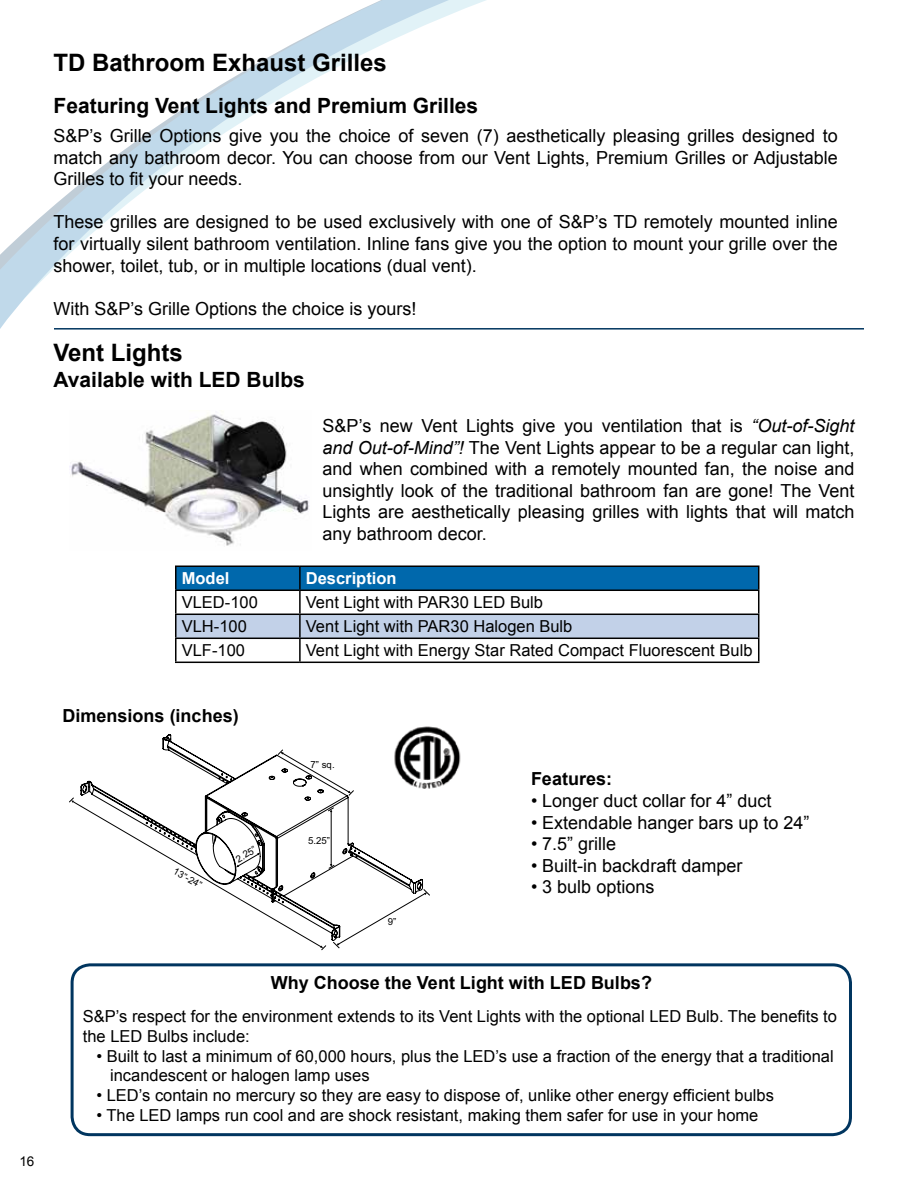
<style>
.page{position:relative;width:918px;height:1188px;background:#fff}
.page>*{position:absolute;margin:0;border:0;box-sizing:border-box;transform-origin:0 0}
.t1{font:700 24px "Arial";color:#000}
.t2{font:700 21px "Arial";color:#000}
.t3{font:18px/21.6px "Arial";color:#000;text-align:justify}
.t4{font:700 18px "Arial";color:#000}
.t5{font:16.5px/19.8px "Arial";color:#000}
.t6{font:700 16.5px "Arial";color:#fff}
.t7{font:13.5px "Arial";color:#000}
.t8{font:9.6px "Arial";color:#000}
.s1{font-style:italic}
</style>
<div class="page">
<svg style="left:0;top:0;width:486px;height:329px"></svg>
<div style="left:71px;top:963px;width:781px;height:173px;border:3px solid #00355f;border-radius:18px"></div>
<img style="left:69px;top:414px;width:240px;height:132px">
<svg style="left:80px;top:734px;width:197px;height:63px"></svg>
<svg style="left:277px;top:749px;width:77px;height:48px"></svg>
<svg style="left:69px;top:797px;width:361px;height:153px"></svg>
<hr style="left:175px;top:591px;width:2px;height:23px;background:#000">
<hr style="left:175px;top:614px;width:125px;height:1px;background:#000">
<hr style="left:175px;top:615px;width:2px;height:23px;background:#000">
<hr style="left:175px;top:638px;width:125px;height:1px;background:#000">
<hr style="left:175px;top:639px;width:2px;height:23px;background:#000">
<hr style="left:175px;top:662px;width:125px;height:1px;background:#000">
<hr style="left:300px;top:662px;width:459px;height:1px;background:#000">
<hr style="left:175px;top:566px;width:125px;height:1px;background:#000">
<hr style="left:175px;top:567px;width:2px;height:23px;background:#000">
<svg style="left:176px;top:566px;width:583px;height:96px"></svg>
<hr style="left:175px;top:590px;width:125px;height:1px;background:#000">
<hr style="left:300px;top:590px;width:459px;height:1px;background:#000">
<img style="left:394px;top:726px;width:67px;height:63px">
<hr style="left:54px;top:328px;width:810px;height:2px;background:#00355f">
<h1 class="t1" style="left:54px;top:47px;width:335px">TD Bathroom Exhaust Grilles</h1>
<p class="t2" style="left:54px;top:92px;width:426px">Featuring Vent Lights and Premium Grilles</p>
<p class="t3" style="left:54px;top:125px;width:786px">S&amp;P’s Grille Options give you the choice of seven (7) aesthetically pleasing grilles designed to match any bathroom decor. You can choose from our Vent Lights, Premium Grilles or Adjustable Grilles to fit your needs.</p>
<p class="t3" style="left:54px;top:211px;width:786px">These grilles are designed to be used exclusively with one of S&amp;P’s TD remotely mounted inline for virtually silent bathroom ventilation. Inline fans give you the option to mount your grille over the shower, toilet, tub, or in multiple locations (dual vent).</p>
<p class="t3" style="left:54px;top:298px;width:364px">With S&amp;P’s Grille Options the choice is yours!</p>
<h1 class="t1" style="left:54px;top:337px;width:131px">Vent Lights</h1>
<p class="t2" style="left:54px;top:365px;width:253px">Available with LED Bulbs</p>
<p class="t3" style="left:323px;top:415px;width:533px">S&amp;P’s new Vent Lights give you ventilation that is <span class="s1">“Out-of-Sight and Out-of-Mind”!</span> The Vent Lights appear to be a regular can light, and when combined with a remotely mounted fan, the noise and unsightly look of the traditional bathroom fan are gone! The Vent Lights are aesthetically pleasing grilles with lights that will match any bathroom decor.</p>
<p class="t6" style="left:182px;top:567px;width:49px">Model</p>
<p class="t6" style="left:306px;top:567px;width:92px">Description</p>
<p class="t5" style="left:182px;top:593px;width:78px">VLED-100</p>
<p class="t5" style="left:306px;top:593px;width:239px">Vent Light with PAR30 LED Bulb</p>
<p class="t5" style="left:182px;top:617px;width:67px">VLH-100</p>
<p class="t5" style="left:306px;top:617px;width:268px">Vent Light with PAR30 Halogen Bulb</p>
<p class="t5" style="left:182px;top:641px;width:65px">VLF-100</p>
<p class="t5" style="left:306px;top:641px;width:448px">Vent Light with Energy Star Rated Compact Fluorescent Bulb</p>
<p class="t4" style="left:63px;top:704px;width:178px">Dimensions (inches)</p>
<p class="t8" style="left:177px;top:865px;width:33px;rotate:30deg">13”-24”</p>
<p class="t8" style="left:234px;top:854px;width:24px;rotate:-31deg">2.25”</p>
<p class="t8" style="left:311px;top:758px;width:26px">7” sq.</p>
<p class="t8" style="left:308px;top:835px;width:24px">5.25”</p>
<p class="t8" style="left:388px;top:915px;width:10px">9”</p>
<p class="t4" style="left:531px;top:767px;width:83px">Features:</p>
<p class="t3" style="left:531px;top:790px;width:242px">• Longer duct collar for 4” duct</p>
<p class="t3" style="left:531px;top:812px;width:280px">• Extendable hanger bars up to 24”</p>
<p class="t3" style="left:531px;top:833px;width:87px">• 7.5” grille</p>
<p class="t3" style="left:531px;top:855px;width:213px">• Built-in backdraft damper</p>
<p class="t3" style="left:531px;top:877px;width:125px">• 3 bulb options</p>
<p class="t7" style="left:19px;top:1152px;width:17px">16</p>
<p class="t4" style="left:271px;top:970px;width:383px">Why Choose the Vent Light with LED Bulbs?</p>
<p class="t5" style="left:83px;top:1006px;width:756px">S&amp;P’s respect for the environment extends to its Vent Lights with the optional LED Bulb. The benefits to the LED Bulbs include:</p>
<p class="t5" style="left:110px;top:1046px;width:725px;text-indent:-14px">• Built to last a minimum of 60,000 hours, plus the LED’s use a fraction of the energy that a traditional incandescent or halogen lamp uses</p>
<p class="t5" style="left:96px;top:1086px;width:679px">• LED’s contain no mercury so they are easy to dispose of, unlike other energy efficient bulbs</p>
<p class="t5" style="left:96px;top:1105px;width:664px">• The LED lamps run cool and are shock resistant, making them safer for use in your home</p>
</div>
